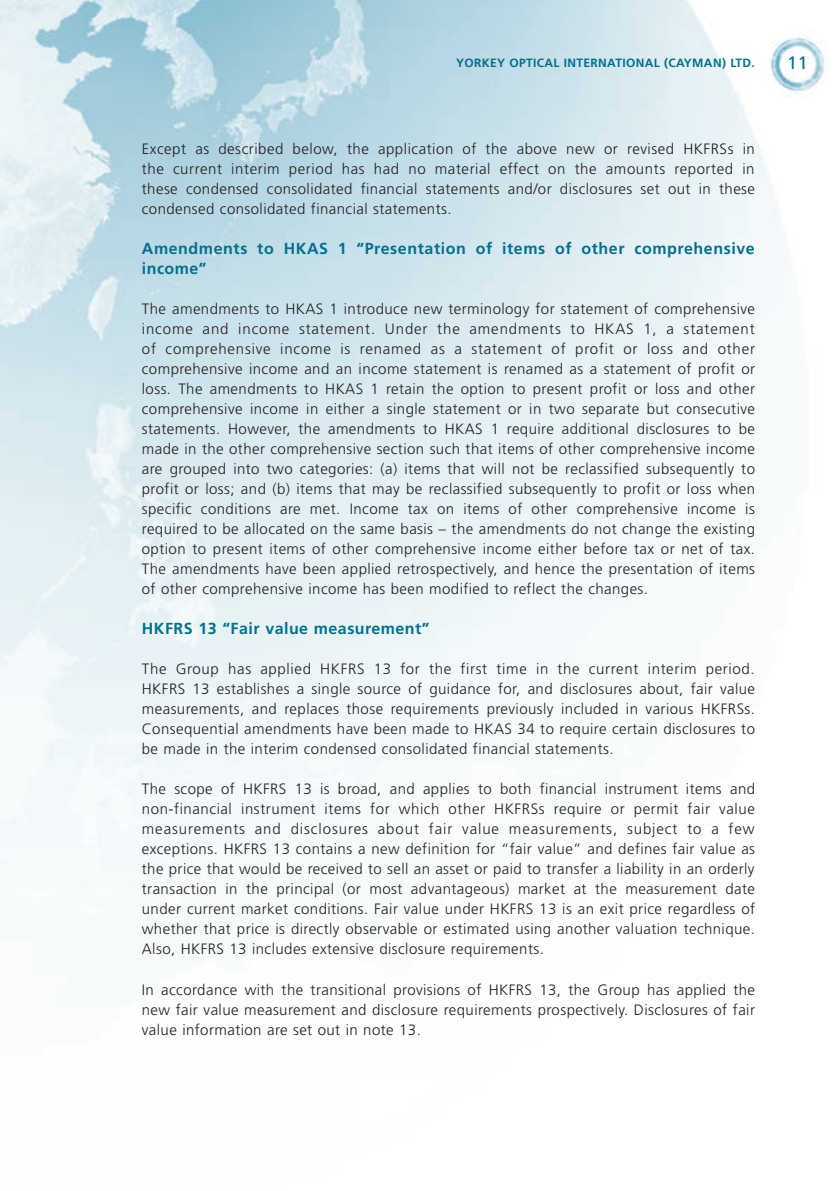
<style>
.page{position:relative;width:840px;height:1191px;background:#fff}
.page>*{position:absolute;margin:0;border:0;box-sizing:border-box;transform-origin:0 0}
.t1{font:18px "Frutiger LT Std";color:#00718e}
.t2{font:700 16px/20px "Frutiger LT Std";letter-spacing:.035em;color:#00718e}
.t3{font:300 15px/20px "Frutiger LT Std";letter-spacing:.03em;color:#231f20;text-align:justify}
.t4{font:700 12px "Frutiger LT Std";letter-spacing:.03em;color:#00718e}
</style>
<div class="page">
<img style="left:0;top:0;width:825px;height:886px">
<p class="t4" style="left:456px;top:56px;width:300px">YORKEY OPTICAL INTERNATIONAL (CAYMAN) LTD.</p>
<p class="t1" style="left:786px;top:53px;width:22px">11</p>
<p class="t3" style="left:142px;top:139px;width:614px">Except as described below, the application of the above new or revised HKFRSs in the current interim period has had no material effect on the amounts reported in these condensed consolidated financial statements and/or disclosures set out in these condensed consolidated financial statements.</p>
<p class="t2" style="left:142px;top:239px;width:614px">Amendments to HKAS 1 “Presentation of items of other comprehensive income”</p>
<p class="t3" style="left:142px;top:299px;width:614px">The amendments to HKAS 1 introduce new terminology for statement of comprehensive income and income statement. Under the amendments to HKAS 1, a statement of comprehensive income is renamed as a statement of profit or loss and other comprehensive income and an income statement is renamed as a statement of profit or loss. The amendments to HKAS 1 retain the option to present profit or loss and other comprehensive income in either a single statement or in two separate but consecutive statements. However, the amendments to HKAS 1 require additional disclosures to be made in the other comprehensive section such that items of other comprehensive income are grouped into two categories: (a) items that will not be reclassified subsequently to profit or loss; and (b) items that may be reclassified subsequently to profit or loss when specific conditions are met. Income tax on items of other comprehensive income is required to be allocated on the same basis – the amendments do not change the existing option to present items of other comprehensive income either before tax or net of tax.<br>The amendments have been applied retrospectively, and hence the presentation of items of other comprehensive income has been modified to reflect the changes.</p>
<p class="t2" style="left:142px;top:619px;width:289px">HKFRS 13 “Fair value measurement”</p>
<p class="t3" style="left:142px;top:659px;width:614px">The Group has applied HKFRS 13 for the first time in the current interim period.<br>HKFRS 13 establishes a single source of guidance for, and disclosures about, fair value measurements, and replaces those requirements previously included in various HKFRSs.<br>Consequential amendments have been made to HKAS 34 to require certain disclosures to be made in the interim condensed consolidated financial statements.</p>
<p class="t3" style="left:142px;top:779px;width:614px">The scope of HKFRS 13 is broad, and applies to both financial instrument items and non-financial instrument items for which other HKFRSs require or permit fair value measurements and disclosures about fair value measurements, subject to a few exceptions. HKFRS 13 contains a new definition for “fair value” and defines fair value as the price that would be received to sell an asset or paid to transfer a liability in an orderly transaction in the principal (or most advantageous) market at the measurement date under current market conditions. Fair value under HKFRS 13 is an exit price regardless of whether that price is directly observable or estimated using another valuation technique.<br>Also, HKFRS 13 includes extensive disclosure requirements.</p>
<p class="t3" style="left:142px;top:979px;width:614px">In accordance with the transitional provisions of HKFRS 13, the Group has applied the new fair value measurement and disclosure requirements prospectively. Disclosures of fair value information are set out in note 13.</p>
</div>
